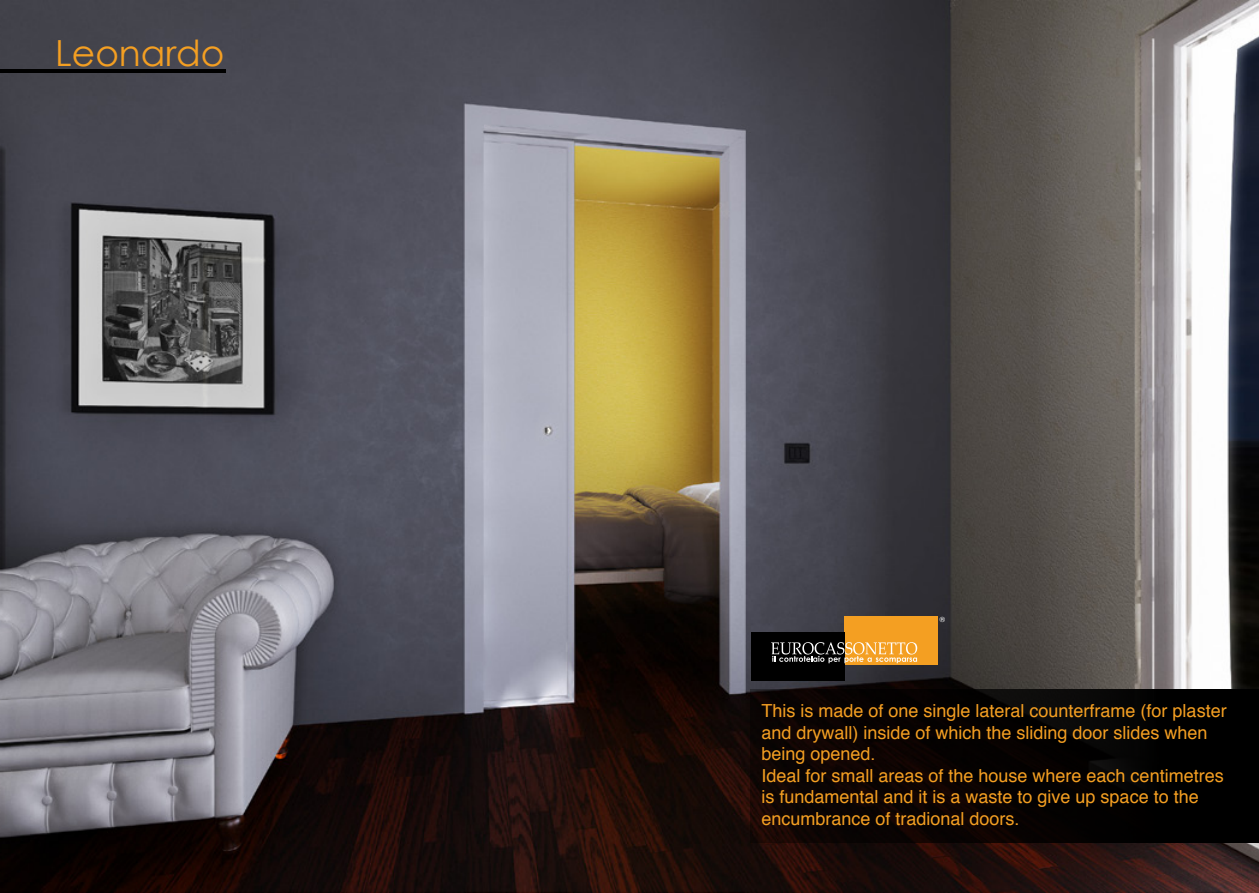
<style>
.page{position:relative;width:1259px;height:893px;background:#fff}
.page>*{position:absolute;margin:0;border:0;box-sizing:border-box;transform-origin:0 0}
.t1{font:36px "Century Gothic";color:#f49f22}
.t2{font:18px/21.6px "Helvetica";color:#f49f22}
.t3{font:6.9px "Century Gothic";color:#fff}
</style>
<div class="page">
<img style="left:0;top:0;width:1259px;height:893px">
<hr style="left:0;top:69px;width:226px;height:4px;background:#000">
<div style="left:750px;top:689px;width:509px;height:153px;background:linear-gradient(to right,#100503,#000101)"></div>
<div style="left:844px;top:617px;width:94px;height:48px;background:#f49f22"></div>
<div style="left:750px;top:632px;width:94px;height:48px;background:#000"></div>
<svg style="left:771px;top:642px;width:146px;height:21px"></svg>
<h1 class="t1" style="left:55px;top:31px;width:170px">Leonardo</h1>
<p class="t3" style="left:939px;top:615px;width:7px">®</p>
<p class="t2" style="left:761px;top:700px;width:467px">This is made of one single lateral counterframe (for plaster and drywall) inside of which the sliding door slides when being opened.<br>Ideal for small areas of the house where each centimetres is fundamental and it is a waste to give up space to the encumbrance of tradional doors.</p>
</div>
